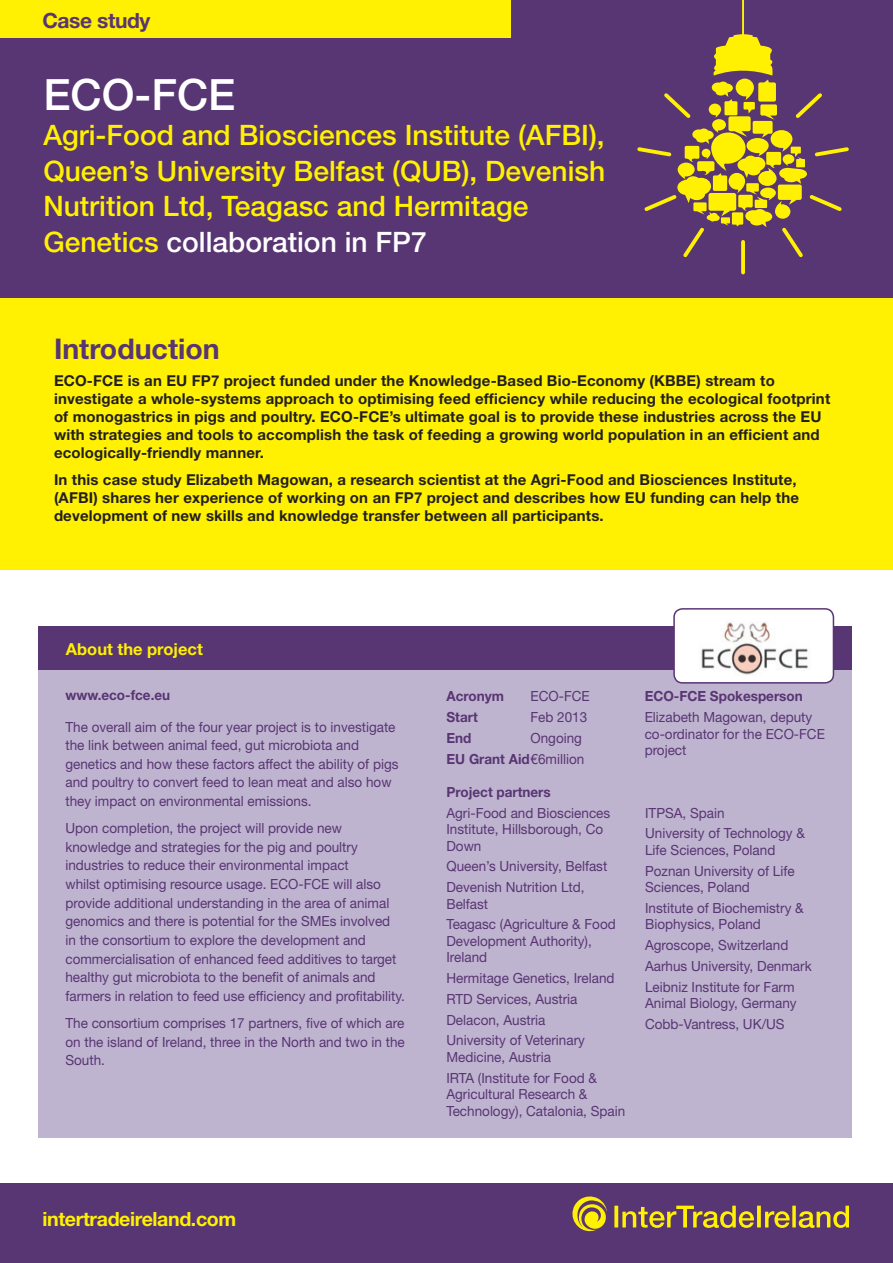
<style>
.page{position:relative;width:893px;height:1263px;background:#fff}
.page>*{position:absolute;margin:0;border:0;box-sizing:border-box;transform-origin:0 0}
.t1{font:500 43.2px "Helvetica Neue LT Std";color:#fff}
.t2{font:700 28.5px "Helvetica Neue LT Std";color:#583573}
.t3{font:500 28.2px/35.5px "Helvetica Neue LT Std";color:#fff101}
.t4{font:700 21px "Helvetica Neue LT Std";letter-spacing:-.02em;color:#583573}
.t5{font:700 19.65px "Helvetica Neue LT Std";letter-spacing:-.02em;color:#fff101}
.t6{font:700 16.5px "Helvetica Neue LT Std";color:#fff101}
.t7{font:700 15px/18px "Helvetica Neue LT Std";letter-spacing:.01em;color:#231f20}
.t8{font:13.95px/18.6px "Helvetica Neue LT Std";color:#583573}
.t9{font:700 13.95px "Helvetica Neue LT Std";color:#583573}
.s1{color:#fff}
.s2{font-weight:700}
</style>
<div class="page">
<div style="left:0;top:298px;width:893px;height:272px;background:#fff101"></div>
<div style="left:0;top:102px;width:893px;height:196px;background:#583573"></div>
<div style="left:38px;top:629px;width:814px;height:508px;background:#bfb4cf"></div>
<div style="left:0;top:0;width:893px;height:112px;background:#583573"></div>
<div style="left:0;top:0;width:510px;height:37px;background:#fff101"></div>
<hr style="left:742px;top:0;width:2px;height:37px;background:#fff101">
<div style="left:740px;top:238px;width:6px;height:38px;background:#fff101;border-radius:3px"></div>
<div style="left:738px;top:237px;width:10px;height:40px;border:3px solid #583573;border-radius:3px"></div>
<svg style="left:637px;top:34px;width:212px;height:229px"></svg>
<div style="left:38px;top:627px;width:814px;height:43px;background:#583573"></div>
<div style="left:674px;top:609px;width:159px;height:74px;background:#fff;border-radius:9px"></div>
<div style="left:673px;top:608px;width:161px;height:76px;border:2px solid #583573;border-radius:9px"></div>
<img style="left:701px;top:622px;width:107px;height:53px">
<div style="left:0;top:1183px;width:893px;height:80px;background:#583573"></div>
<svg style="left:572px;top:1196px;width:35px;height:36px"></svg>
<svg style="left:614px;top:1206px;width:235px;height:22px"></svg>
<p class="t4" style="left:43px;top:7px;width:109px">Case study</p>
<p class="t1" style="left:43px;top:68px;width:194px">ECO-FCE</p>
<p class="t3" style="left:43px;top:117px;width:563px">Agri-Food and Biosciences Institute (AFBI), Queen’s University Belfast (QUB), Devenish Nutrition Ltd, Teagasc and Hermitage Genetics <span class="s1">collaboration in FP7</span></p>
<h2 class="t2" style="left:54px;top:331px;width:167px">Introduction</h2>
<p class="t7" style="left:54px;top:372px;width:778px">ECO-FCE is an EU FP7 project funded under the Knowledge-Based Bio-Economy (KBBE) stream to investigate a whole-systems approach to optimising feed effciency while reducing the ecological footprint of monogastrics in pigs and poultry. ECO-FCE’s ultimate goal is to provide these industries across the EU with strategies and tools to accomplish the task of feeding a growing world population in an effcient and ecologically-friendly manner.</p>
<p class="t7" style="left:54px;top:471px;width:746px">In this case study Elizabeth Magowan, a research scientist at the Agri-Food and Biosciences Institute, (AFBI) shares her experience of working on an FP7 project and describes how EU funding can help the development of new skills and knowledge transfer between all participants.</p>
<p class="t6" style="left:66px;top:639px;width:138px">About the project</p>
<p class="t9" style="left:65px;top:686px;width:106px">www.eco-fce.eu</p>
<p class="t8" style="left:65px;top:717px;width:335px">The overall aim of the four year project is to investigate the link between animal feed, gut microbiota and genetics and how these factors affect the ability of pigs and poultry to convert feed to lean meat and also how they impact on environmental emissions.</p>
<p class="t8" style="left:65px;top:819px;width:341px">Upon completion, the project will provide new knowledge and strategies for the pig and poultry industries to reduce their environmental impact<br>whilst optimising resource usage. ECO-FCE will also provide additional understanding in the area of animal genomics and there is potential for the SMEs involved<br>in the consortium to explore the development and commercialisation of enhanced feed additives to target healthy gut microbiota to the beneft of animals and farmers in relation to feed use effciency and proftability.</p>
<p class="t8" style="left:65px;top:1013px;width:341px;text-align:justify">The consortium comprises 17 partners, fve of which are on the island of Ireland, three in the North and two in the South.</p>
<p class="t5" style="left:43px;top:1207px;width:195px">intertradeireland.com</p>
<p class="t9" style="left:446px;top:688px;width:59px">Acronym</p>
<p class="t8" style="left:530px;top:687px;width:61px">ECO-FCE</p>
<p class="t9" style="left:446px;top:708px;width:33px">Start</p>
<p class="t8" style="left:530px;top:708px;width:58px">Feb 2013</p>
<p class="t9" style="left:446px;top:729px;width:27px">End</p>
<p class="t8" style="left:446px;top:727px;width:139px;line-height:20.7px;text-align:right">Ongoing<br><span class="s2">EU Grant Aid</span>€6million</p>
<p class="t9" style="left:446px;top:783px;width:106px">Project partners</p>
<p class="t8" style="left:446px;top:804px;width:165px;line-height:16.5px">Agri-Food and Biosciences<br>Institute, Hillsborough, Co<br>Down</p>
<p class="t8" style="left:446px;top:857px;width:162px">Queen’s University, Belfast</p>
<p class="t8" style="left:446px;top:879px;width:140px;line-height:16.5px">Devenish Nutrition Ltd,<br>Belfast</p>
<p class="t8" style="left:446px;top:915px;width:171px">Teagasc (Agriculture &amp; Food</p>
<p class="t8" style="left:446px;top:932px;width:147px;line-height:16.5px">Development Authority),<br>Ireland</p>
<p class="t8" style="left:446px;top:968px;width:170px;line-height:20.7px">Hermitage Genetics, Ireland<br>RTD Services, Austria</p>
<p class="t8" style="left:446px;top:1009px;width:140px;line-height:20.7px">Delacon, Austria<br>University of Veterinary</p>
<p class="t8" style="left:446px;top:1047px;width:106px">Medicine, Austria</p>
<p class="t8" style="left:446px;top:1069px;width:180px;line-height:16.5px">IRTA (Institute for Food &amp;<br>Agricultural Research &amp;<br>Technology), Catalonia, Spain</p>
<p class="t9" style="left:645px;top:688px;width:160px">ECO-FCE Spokesperson</p>
<p class="t8" style="left:645px;top:709px;width:182px;line-height:16.5px">Elizabeth Magowan, deputy co-ordinator for the ECO-FCE project</p>
<p class="t8" style="left:645px;top:803px;width:81px">ITPSA, Spain</p>
<p class="t8" style="left:645px;top:825px;width:161px;line-height:16.5px">University of Technology &amp;<br>Life Sciences, Poland</p>
<p class="t8" style="left:645px;top:861px;width:151px">Poznan University of Life</p>
<p class="t8" style="left:645px;top:878px;width:106px">Sciences, Poland</p>
<p class="t8" style="left:645px;top:899px;width:160px;line-height:16.5px">Institute of Biochemistry &amp;<br>Biophysics, Poland</p>
<p class="t8" style="left:645px;top:935px;width:168px;line-height:20.7px">Agroscope, Switzerland<br>Aarhus University, Denmark<br>Leibniz Institute for Farm</p>
<p class="t8" style="left:645px;top:993px;width:153px;line-height:20.7px">Animal Biology, Germany<br>Cobb-Vantress, UK/US</p>
</div>
